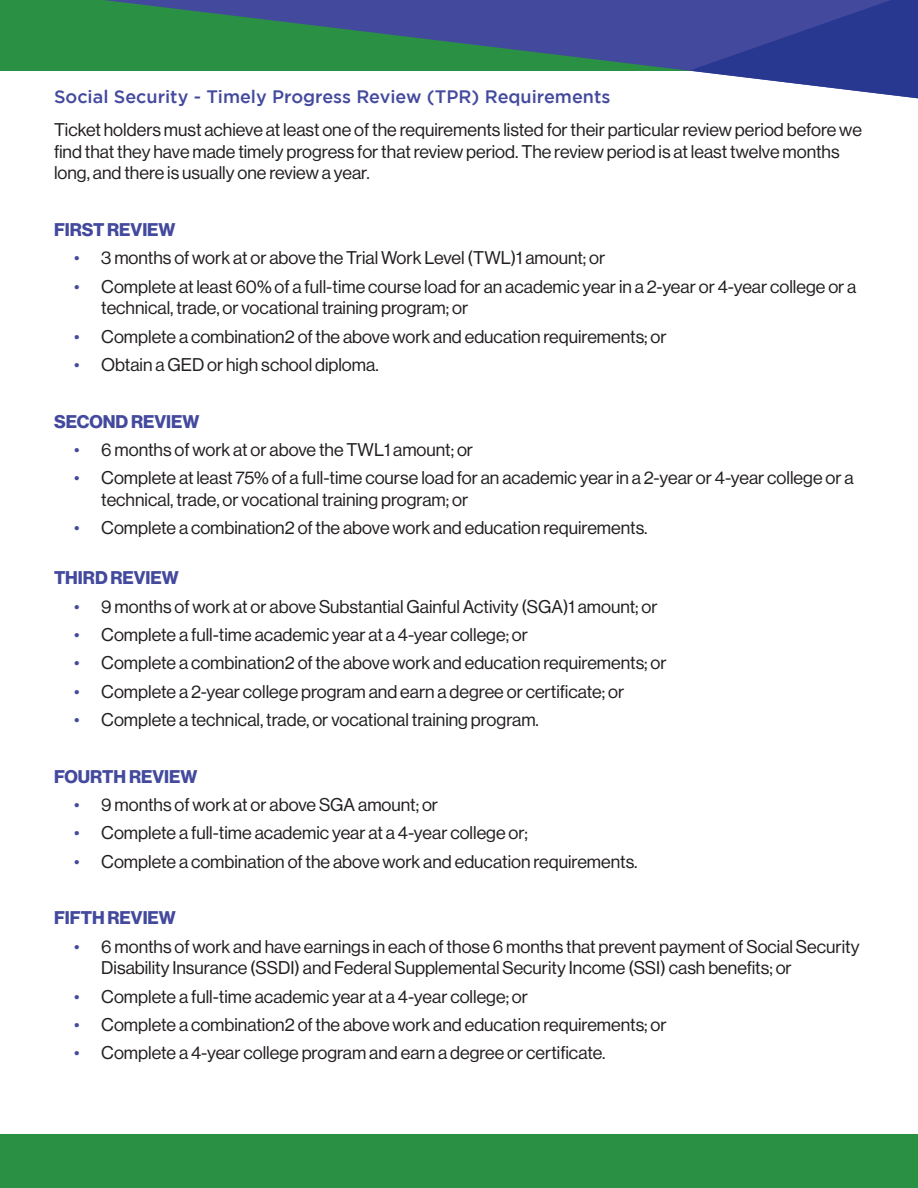
<style>
.page{position:relative;width:918px;height:1188px;background:#fff}
.page>*{position:absolute;margin:0;border:0;box-sizing:border-box;transform-origin:0 0}
.Paragraph_Style_1{font:18px/21.6px "N Haas Grotesk DS Pro 55 Rg";color:#231f20}
.Header_4{font:18px "N Haas Grotesk DS Pro 75 Bd";color:#43499d}
.Header_3{font:500 18px "Gotham";color:#43499d}
.s1{color:#43499d}
</style>
<div class="page">
<div style="left:0;top:0;width:918px;height:71px;background:#2a9043"></div>
<svg style="left:104px;top:0;width:585px;height:71px"></svg>
<svg style="left:689px;top:0;width:229px;height:98px;background:#4d58a3"></svg>
<div style="left:0;top:1134px;width:918px;height:54px;background:#2a9043"></div>
<h3 class="Header_3" style="left:54px;top:86px;width:558px">Social Security - Timely Progress Review (TPR) Requirements</h3>
<p class="Paragraph_Style_1" style="left:54px;top:119px;width:809px">Ticket holders must achieve at least one of the requirements listed for their particular review period before we find that they have made timely progress for that review period. The review period is at least twelve months long, and there is usually one review a year.</p>
<h4 class="Header_4" style="left:54px;top:219px;width:123px">FIRST REVIEW</h4>
<p class="Paragraph_Style_1" style="left:74px;top:247px;width:533px"><span class="s1">•</span> 3 months of work at or above the Trial Work Level (TWL)1 amount; or</p>
<p class="Paragraph_Style_1" style="left:101px;top:276px;width:757px;text-indent:-27px"><span class="s1">•</span> Complete at least 60% of a full-time course load for an academic year in a 2-year or 4-year college or a technical, trade, or vocational training program; or</p>
<p class="Paragraph_Style_1" style="left:74px;top:326px;width:594px"><span class="s1">•</span> Complete a combination2 of the above work and education requirements; or</p>
<p class="Paragraph_Style_1" style="left:74px;top:354px;width:306px"><span class="s1">•</span> Obtain a GED or high school diploma.</p>
<h4 class="Header_4" style="left:54px;top:411px;width:147px">SECOND REVIEW</h4>
<p class="Paragraph_Style_1" style="left:74px;top:439px;width:400px"><span class="s1">•</span> 6 months of work at or above the TWL1 amount; or</p>
<p class="Paragraph_Style_1" style="left:101px;top:467px;width:754px;text-indent:-27px"><span class="s1">•</span> Complete at least 75% of a full-time course load for an academic year in a 2-year or 4-year college or a technical, trade, or vocational training program; or</p>
<p class="Paragraph_Style_1" style="left:74px;top:517px;width:575px"><span class="s1">•</span> Complete a combination2 of the above work and education requirements.</p>
<h4 class="Header_4" style="left:54px;top:567px;width:126px">THIRD REVIEW</h4>
<p class="Paragraph_Style_1" style="left:74px;top:596px;width:585px"><span class="s1">•</span> 9 months of work at or above Substantial Gainful Activity (SGA)1 amount; or</p>
<p class="Paragraph_Style_1" style="left:74px;top:624px;width:455px"><span class="s1">•</span> Complete a full-time academic year at a 4-year college; or</p>
<p class="Paragraph_Style_1" style="left:74px;top:652px;width:594px"><span class="s1">•</span> Complete a combination2 of the above work and education requirements; or</p>
<p class="Paragraph_Style_1" style="left:74px;top:681px;width:552px"><span class="s1">•</span> Complete a 2-year college program and earn a degree or certificate; or</p>
<p class="Paragraph_Style_1" style="left:74px;top:709px;width:466px"><span class="s1">•</span> Complete a technical, trade, or vocational training program.</p>
<h4 class="Header_4" style="left:54px;top:766px;width:145px">FOURTH REVIEW</h4>
<p class="Paragraph_Style_1" style="left:74px;top:794px;width:365px"><span class="s1">•</span> 9 months of work at or above SGA amount; or</p>
<p class="Paragraph_Style_1" style="left:74px;top:822px;width:455px"><span class="s1">•</span> Complete a full-time academic year at a 4-year college or;</p>
<p class="Paragraph_Style_1" style="left:74px;top:851px;width:565px"><span class="s1">•</span> Complete a combination of the above work and education requirements.</p>
<h4 class="Header_4" style="left:54px;top:908px;width:123px">FIFTH REVIEW</h4>
<p class="Paragraph_Style_1" style="left:101px;top:936px;width:760px;text-indent:-27px"><span class="s1">•</span> 6 months of work and have earnings in each of those 6 months that prevent payment of Social Security<br>Disability Insurance (SSDI) and Federal Supplemental Security Income (SSI) cash benefits; or</p>
<p class="Paragraph_Style_1" style="left:74px;top:986px;width:455px"><span class="s1">•</span> Complete a full-time academic year at a 4-year college; or</p>
<p class="Paragraph_Style_1" style="left:74px;top:1014px;width:594px"><span class="s1">•</span> Complete a combination2 of the above work and education requirements; or</p>
<p class="Paragraph_Style_1" style="left:74px;top:1042px;width:533px"><span class="s1">•</span> Complete a 4-year college program and earn a degree or certificate.</p>
</div>
